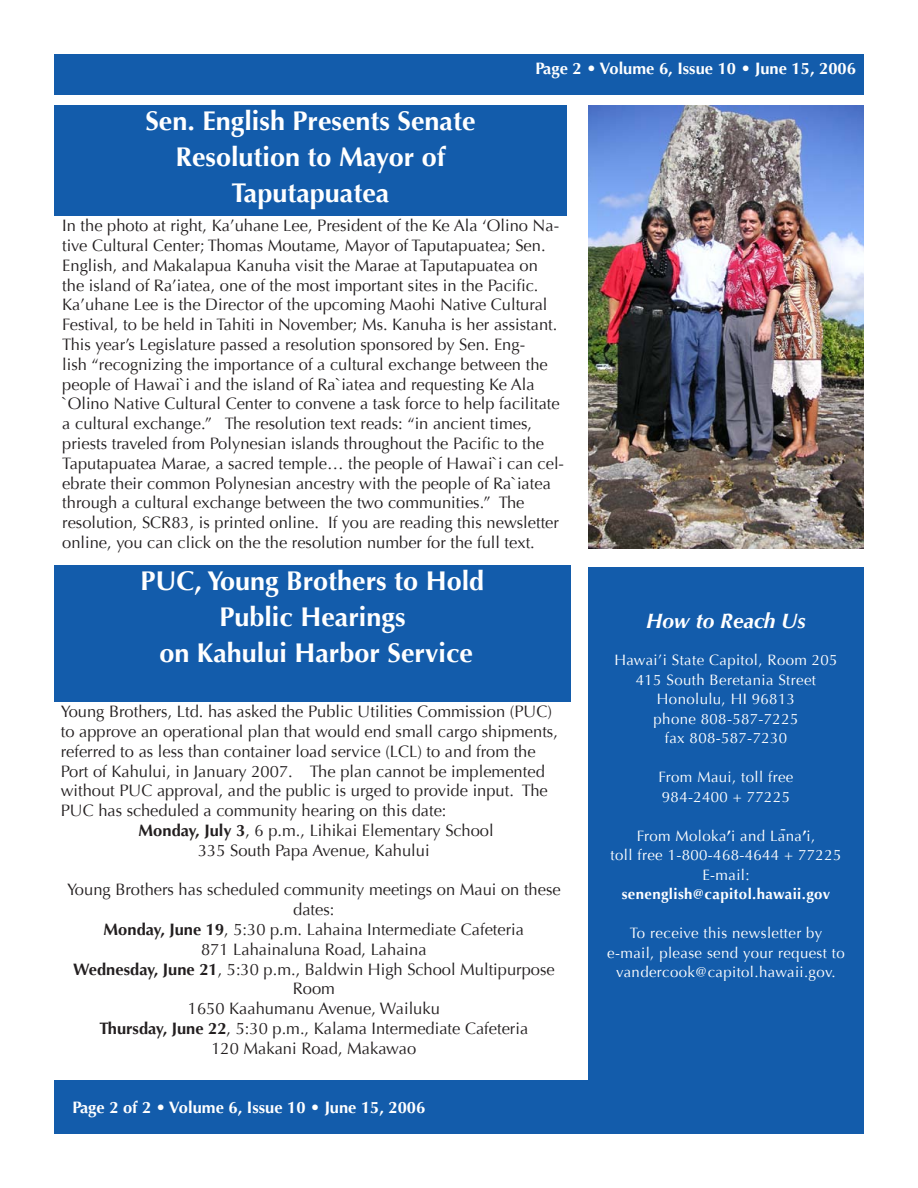
<style>
.page{position:relative;width:918px;height:1188px;background:#fff}
.page>*{position:absolute;margin:0;border:0;box-sizing:border-box;transform-origin:0 0}
.t1{font:700 27px/36px "Optima";color:#fff;text-align:center}
.t2{font:italic 700 21px "Optima";color:#fff}
.t3{font:18px "Optima";color:#fff}
.t4{font:16.5px/19.8px "Optima";color:#231f20;text-align:center}
.t5{font:700 16.5px "Optima";color:#fff}
.t6{font:15px/19.5px "Optima";letter-spacing:.025em;color:#fff;text-align:center}
.t7{font:700 15px "Optima";letter-spacing:.025em;color:#fff}
.s1{font-weight:700}
</style>
<div class="page">
<div style="left:54px;top:54px;width:810px;height:40px;background:#135cab"></div>
<div style="left:54px;top:566px;width:517px;height:136px;background:#135cab"></div>
<div style="left:54px;top:1080px;width:810px;height:54px;background:#135cab"></div>
<div style="left:588px;top:567px;width:276px;height:513px;background:#135cab"></div>
<img style="left:588px;top:105px;width:276px;height:443px">
<div style="left:54px;top:105px;width:513px;height:111px;background:#135cab"></div>
<p class="t5" style="left:536px;top:59px;width:322px">Page 2 • Volume 6, Issue 10 • June 15, 2006</p>
<h1 class="t1" style="left:145px;top:103px;width:332px">Sen. English Presents Senate<br>Resolution to Mayor of<br>Taputapuatea</h1>
<p class="t4" style="left:62px;top:216px;width:503px;text-align:left">In the photo at right, Ka’uhane Lee, President of the Ke Ala ‘Olino Na&shy;tive Cultural Center; Thomas Moutame, Mayor of Taputapuatea; Sen.<br>English, and Makalapua Kanuha visit the Marae at Taputapuatea on<br>the island of Ra’iatea, one of the most important sites in the Pacific.<br>Ka’uhane Lee is the Director of the upcoming Maohi Native Cultural Festival, to be held in Tahiti in November; Ms. Kanuha is her assistant.<br>This year’s Legislature passed a resolution sponsored by Sen. Eng-<br>lish “recognizing the importance of a cultural exchange between the people of Hawai`i and the island of Ra`iatea and requesting Ke Ala `Olino Native Cultural Center to convene a task force to help facilitate a cultural exchange.” The resolution text reads: “in ancient times, priests traveled from Polynesian islands throughout the Pacific to the Taputapuatea Marae, a sacred temple… the people of Hawai`i can cel&shy;ebrate their common Polynesian ancestry with the people of Ra`iatea through a cultural exchange between the two communities.” The resolution, SCR83, is printed online. If you are reading this newsletter online, you can click on the the resolution number for the full text.</p>
<h1 class="t1" style="left:141px;top:564px;width:345px">PUC, Young Brothers to Hold<br>Public Hearings<br>on Kahului Harbor Service</h1>
<p class="t4" style="left:61px;top:702px;width:493px">Young Brothers, Ltd. has asked the Public Utilities Commission (PUC)</p>
<p class="t4" style="left:61px;top:722px;width:499px">to approve an operational plan that would end small cargo shipments,</p>
<p class="t4" style="left:61px;top:741px;width:477px">referred to as less than container load service (LCL) to and from the</p>
<p class="t4" style="left:61px;top:761px;width:486px">Port of Kahului, in January 2007. The plan cannot be implemented</p>
<p class="t4" style="left:61px;top:781px;width:489px">without PUC approval, and the public is urged to provide input. The</p>
<p class="t4" style="left:61px;top:801px;width:387px">PUC has scheduled a community hearing on this date:</p>
<p class="t4" style="left:139px;top:821px;width:357px"><span class="s1">Monday, July 3</span>, 6 p.m., Lihikai Elementary School</p>
<p class="t4" style="left:198px;top:840px;width:233px">335 South Papa Avenue, Kahului</p>
<p class="t4" style="left:67px;top:880px;width:495px">Young Brothers has scheduled community meetings on Maui on these dates:<br><span class="s1">Monday, June 19</span>, 5:30 p.m. Lahaina Intermediate Cafeteria<br>871 Lahainaluna Road, Lahaina<br><span class="s1">Wednesday, June 21</span>, 5:30 p.m., Baldwin High School Multipurpose Room<br>1650 Kaahumanu Avenue, Wailuku<br><span class="s1">Thursday, June 22</span>, 5:30 p.m., Kalama Intermediate Cafeteria<br>120 Makani Road, Makawao</p>
<p class="t5" style="left:72px;top:1098px;width:354px">Page 2 of 2 • Volume 6, Issue 10 • June 15, 2006</p>
<p class="t2" style="left:646px;top:608px;width:161px">How to Reach Us</p>
<p class="t6" style="left:614px;top:651px;width:225px">Hawai’i State Capitol, Room 205<br>415 South Beretania Street<br>Honolulu, HI 96813<br>phone 808-587-7225<br>fax 808-587-7230</p>
<p class="t6" style="left:659px;top:768px;width:136px;text-align:left">From Maui, toll free<br>984-2400 + 77225</p>
<p class="t6" style="left:611px;top:826px;width:232px">From Moloka<span class="s1">’</span>i and Lana<span class="s1">’</span>i,<br>toll free 1-800-468-4644 + 77225<br>E-mail:</p>
<p class="t7" style="left:622px;top:885px;width:210px">senenglish@capitol.hawaii.gov</p>
<p class="t6" style="left:607px;top:924px;width:239px">To receive this newsletter by e-mail, please send your request to vandercook@capitol.hawaii.gov.</p>
<p class="t3" style="left:780px;top:817px;width:7px">-</p>
</div>
